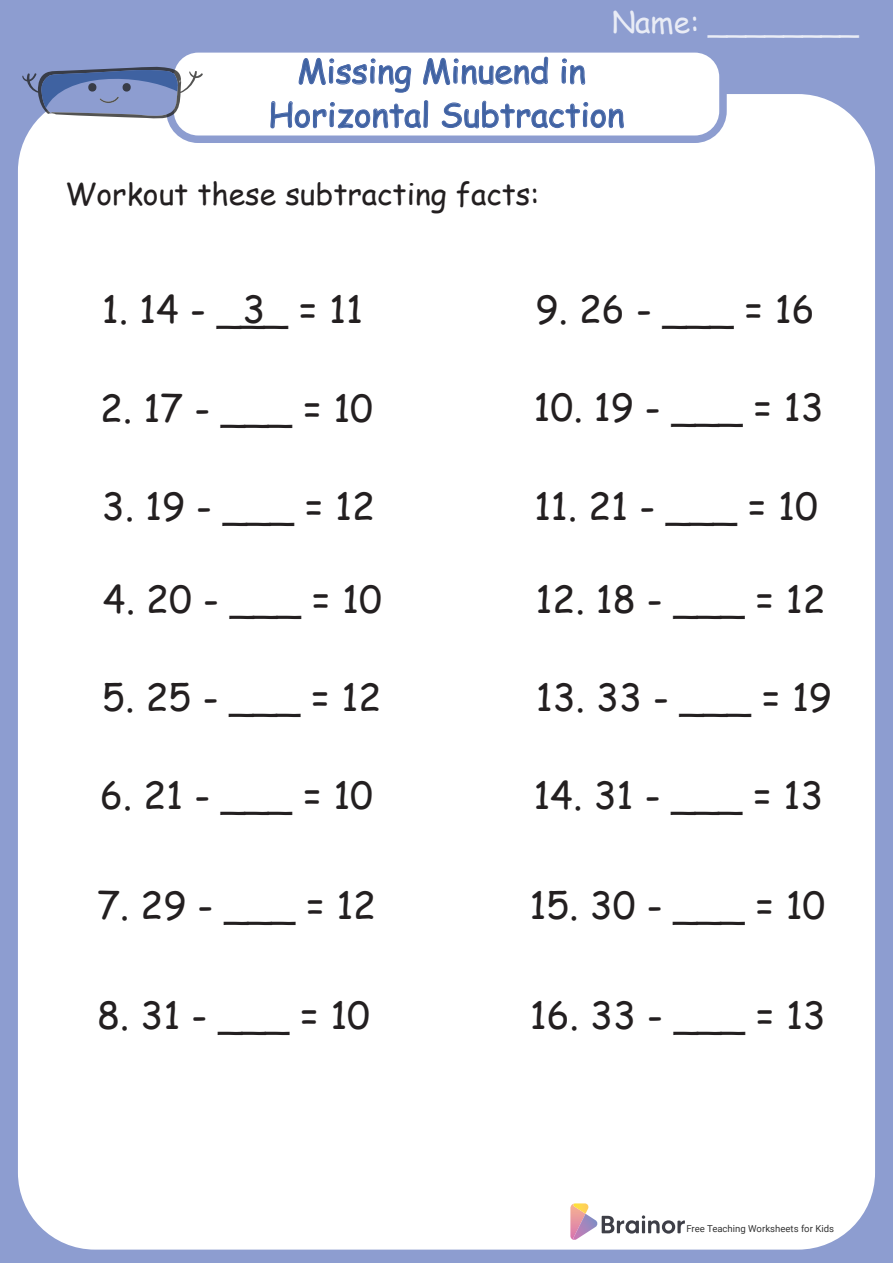
<style>
.page{position:relative;width:893px;height:1263px;background:#8d9dd0}
.page>*{position:absolute;margin:0;border:0;box-sizing:border-box;transform-origin:0 0}
.t1{font:37.5px "Comic Sans MS";color:#231f20}
.t2{font:33px/43.5px "Comic Sans MS";color:#3f62a1;text-align:center}
.t3{font:30px "Comic Sans MS";color:#231f20}
.t4{font:30px "Comic Sans MS";color:#fff}
.t5{font:9.6px "Roboto";color:#010101}
</style>
<div class="page">
<div style="left:18px;top:94px;width:857px;height:1155px;background:#fff;border-radius:77px"></div>
<div style="left:170px;top:49px;width:553px;height:90px;background:#fff;border-radius:28px"></div>
<div style="left:166px;top:45px;width:561px;height:98px;border:8px solid #8d9dd0;border-radius:28px"></div>
<svg style="left:299px;top:58px;width:112px;height:35px"></svg>
<svg style="left:423px;top:57px;width:125px;height:28px"></svg>
<svg style="left:562px;top:59px;width:23px;height:26px"></svg>
<svg style="left:271px;top:100px;width:157px;height:28px"></svg>
<svg style="left:442px;top:101px;width:182px;height:27px"></svg>
<svg style="left:22px;top:67px;width:181px;height:52px"></svg>
<svg style="left:570px;top:1203px;width:115px;height:37px"></svg>
<p class="t4" style="left:611px;top:0;width:249px">Name: ________</p>
<p class="t2" style="left:269px;top:48px;width:357px">Missing Minuend in<br>Horizontal Subtraction</p>
<p class="t3" style="left:65px;top:172px;width:476px">Workout these subtracting facts:</p>
<p class="t1" style="left:102px;top:282px;width:263px">1. 14 - ___ = 11</p>
<p class="t1" style="left:242px;top:282px;width:24px">3</p>
<p class="t1" style="left:536px;top:281px;width:281px">9. 26 - ___ = 16</p>
<p class="t1" style="left:100px;top:380px;width:275px">2. 17 - ___ = 10</p>
<p class="t1" style="left:534px;top:380px;width:291px">10. 19 - ___ = 13</p>
<p class="t1" style="left:102px;top:479px;width:275px">3. 19 - ___ = 12</p>
<p class="t1" style="left:534px;top:479px;width:285px">11. 21 - ___ = 10</p>
<p class="t1" style="left:103px;top:572px;width:281px">4. 20 - ___ = 10</p>
<p class="t1" style="left:536px;top:571px;width:291px">12. 18 - ___ = 12</p>
<p class="t1" style="left:102px;top:670px;width:281px">5. 25 - ___ = 12</p>
<p class="t1" style="left:536px;top:669px;width:297px">13. 33 - ___ = 19</p>
<p class="t1" style="left:100px;top:768px;width:275px">6. 21 - ___ = 10</p>
<p class="t1" style="left:533px;top:768px;width:291px">14. 31 - ___ = 13</p>
<p class="t1" style="left:97px;top:878px;width:281px">7. 29 - ___ = 12</p>
<p class="t1" style="left:529px;top:877px;width:297px">15. 30 - ___ = 10</p>
<p class="t1" style="left:97px;top:988px;width:275px">8. 31 - ___ = 10</p>
<p class="t1" style="left:530px;top:987px;width:297px">16. 33 - ___ = 13</p>
<p class="t5" style="left:686px;top:1222px;width:149px">Free Teaching Worksheets for Kids</p>
</div>
